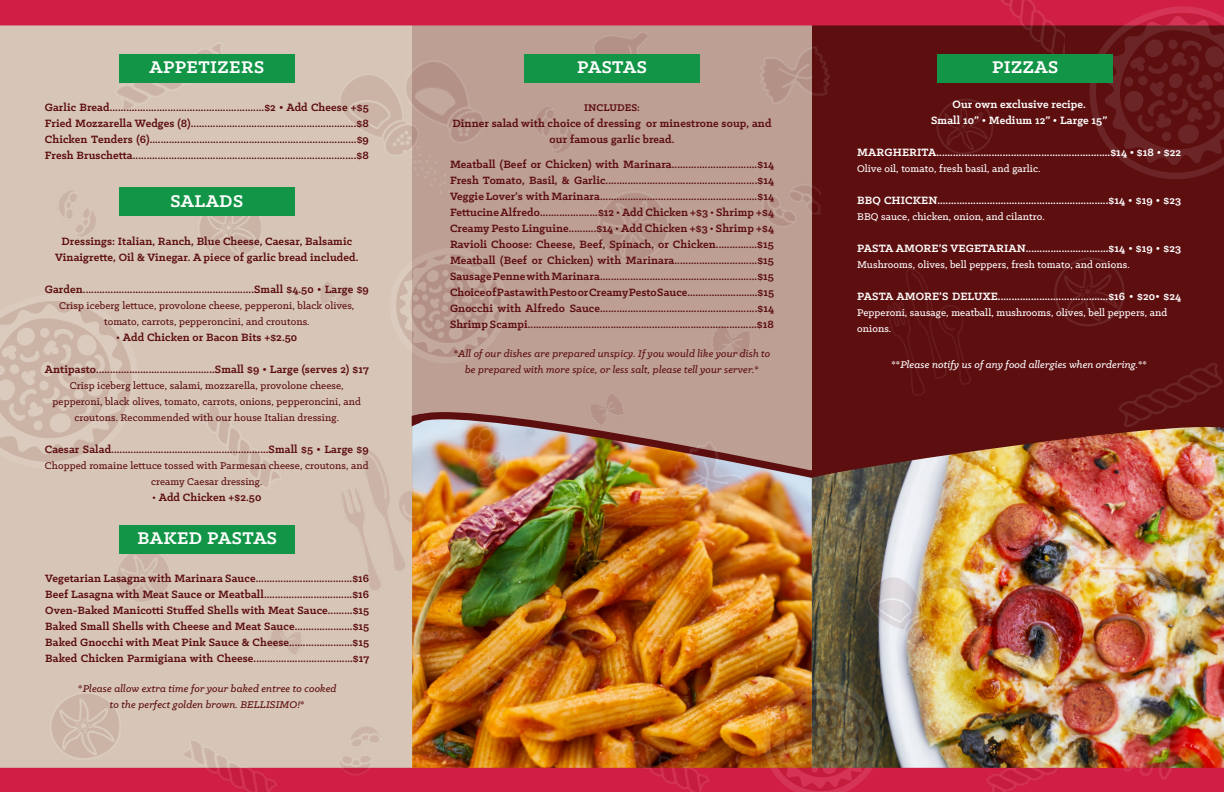
<style>
.page{position:relative;width:1224px;height:792px;background:#fff}
.page>*{position:absolute;margin:0;border:0;box-sizing:border-box;transform-origin:0 0}
.t1{font:700 19.2px "Klinic Slab";letter-spacing:.025em;color:#fff}
.t2{font:700 12px/16px "Klinic Slab";letter-spacing:.01em;color:#5d0e0f;text-align:center}
.t3{font:700 12px "Klinic Slab";letter-spacing:.01em;color:#fff}
.t4{font:500 11px/16px "Klinic Slab";letter-spacing:.01em;color:#5d0e0f;text-align:center}
.t5{font:italic 500 11px/16px "Klinic Slab";letter-spacing:.01em;color:#5d0e0f;text-align:center}
.t6{font:500 11px/16px "Klinic Slab";letter-spacing:.01em;color:#fff}
.t7{font:italic 500 11px "Klinic Slab";letter-spacing:.01em;color:#fff}
.t8{font:700 11px "Klinic Slab";letter-spacing:.01em;color:#5d0e0f}
.s1{font-weight:500;font-size:11px}
.s2{font-weight:700;font-style:normal}
</style>
<div class="page">
<img style="left:0;top:0;width:1224px;height:792px">
<img style="left:762px;top:681px;width:120px;height:111px">
<img style="left:578px;top:409px;width:187px;height:194px">
<img style="left:729px;top:11px;width:131px;height:132px">
<img style="left:574px;top:17px;width:79px;height:76px">
<img style="left:853px;top:548px;width:149px;height:144px">
<img style="left:470px;top:579px;width:142px;height:153px">
<img style="left:602px;top:710px;width:116px;height:82px">
<img style="left:455px;top:422px;width:81px;height:67px">
<img style="left:759px;top:176px;width:63px;height:79px">
<svg style="left:0;top:293px;width:139px;height:176px;background:#d3c0b2"></svg>
<img style="left:311px;top:427px;width:157px;height:187px">
<img style="left:329px;top:41px;width:161px;height:171px">
<img style="left:98px;top:525px;width:93px;height:103px">
<img style="left:305px;top:266px;width:60px;height:61px">
<img style="left:49px;top:176px;width:73px;height:72px">
<img style="left:190px;top:402px;width:95px;height:87px">
<img style="left:25px;top:672px;width:121px;height:108px">
<img style="left:198px;top:178px;width:64px;height:101px">
<svg style="left:1088px;top:5px;width:136px;height:175px;background:#70191e"></svg>
<div style="left:862px;top:250px;width:139px;height:166px;background:#5d0e0f"></div>
<img style="left:928px;top:83px;width:73px;height:88px">
<img style="left:694px;top:305px;width:73px;height:75px">
<img style="left:526px;top:93px;width:72px;height:71px">
<img style="left:997px;top:0;width:67px;height:54px">
<img style="left:1039px;top:238px;width:101px;height:108px">
<img style="left:568px;top:156px;width:132px;height:141px">
<img style="left:108px;top:13px;width:128px;height:129px">
<img style="left:982px;top:712px;width:105px;height:80px">
<img style="left:323px;top:715px;width:85px;height:77px">
<img style="left:255px;top:611px;width:60px;height:61px">
<img style="left:1021px;top:527px;width:86px;height:86px">
<img style="left:1011px;top:431px;width:61px;height:61px">
<svg style="left:389px;top:247px;width:119px;height:117px;background:#c1a59a"></svg>
<img style="left:1118px;top:492px;width:106px;height:300px">
<img style="left:171px;top:715px;width:114px;height:77px">
<img style="left:574px;top:377px;width:66px;height:66px">
<img style="left:1112px;top:333px;width:112px;height:124px">
<div style="left:119px;top:54px;width:175px;height:29px;background:#129546"></div>
<div style="left:119px;top:188px;width:175px;height:28px;background:#129546"></div>
<div style="left:524px;top:54px;width:176px;height:29px;background:#129546"></div>
<div style="left:938px;top:54px;width:175px;height:29px;background:#129546"></div>
<div style="left:120px;top:526px;width:175px;height:28px;background:#129546"></div>
<p class="t1" style="left:149px;top:55px;width:116px">APPETIZERS</p>
<p class="t2" style="left:45px;top:99px;width:326px">Garlic Bread........................................................$2 • Add Cheese +$5</p>
<p class="t2" style="left:45px;top:115px;width:326px">Fried Mozzarella Wedges (8)............................................................$8</p>
<p class="t2" style="left:45px;top:131px;width:326px">Chicken Tenders (6)...........................................................................$9</p>
<p class="t2" style="left:45px;top:147px;width:326px">Fresh Bruschetta.................................................................................$8</p>
<p class="t1" style="left:170px;top:188px;width:74px">SALADS</p>
<p class="t2" style="left:55px;top:233px;width:305px">Dressings: Italian, Ranch, Blue Cheese, Caesar, Balsamic<br>Vinaigrette, Oil &amp; Vinegar. A piece of garlic bread included.</p>
<p class="t2" style="left:45px;top:281px;width:326px">Garden..............................................................Small $4.50 • Large $9</p>
<p class="t4" style="left:59px;top:297px;width:297px">Crisp iceberg lettuce, provolone cheese, pepperoni, black olives, tomato, carrots, pepperoncini, and croutons.</p>
<p class="t2" style="left:116px;top:329px;width:182px"><span class="s1">•</span> Add Chicken or Bacon Bits +$2.50</p>
<p class="t2" style="left:45px;top:361px;width:326px">Antipasto...........................................Small $9 • Large (serves 2) $17</p>
<p class="t4" style="left:53px;top:377px;width:310px">Crisp iceberg lettuce, salami, mozzarella, provolone cheese, pepperoni, black olives, tomato, carrots, onions, pepperoncini, and croutons. Recommended with our house Italian dressing.</p>
<p class="t2" style="left:45px;top:441px;width:325px">Caesar Salad.........................................................Small $5 • Large $9</p>
<p class="t4" style="left:45px;top:457px;width:325px">Chopped romaine lettuce tossed with Parmesan cheese, croutons, and creamy Caesar dressing.</p>
<p class="t2" style="left:152px;top:489px;width:111px"><span class="s1">•</span> Add Chicken +$2.50</p>
<p class="t1" style="left:138px;top:526px;width:141px">BAKED PASTAS</p>
<p class="t2" style="left:45px;top:570px;width:326px">Vegetarian Lasagna with Marinara Sauce...................................$16</p>
<p class="t2" style="left:45px;top:586px;width:326px">Beef Lasagna with Meat Sauce or Meatball................................$16</p>
<p class="t2" style="left:45px;top:602px;width:326px">Oven-Baked Manicotti Stuffed Shells with Meat Sauce.........$15</p>
<p class="t2" style="left:45px;top:618px;width:326px">Baked Small Shells with Cheese and Meat Sauce.....................$15</p>
<p class="t2" style="left:45px;top:634px;width:326px">Baked Gnocchi with Meat Pink Sauce &amp; Cheese.......................$15</p>
<p class="t2" style="left:45px;top:650px;width:326px">Baked Chicken Parmigiana with Cheese....................................$17</p>
<p class="t5" style="left:78px;top:680px;width:260px"><span class="s2">*</span>Please allow extra time for your baked entree to cooked</p>
<p class="t5" style="left:110px;top:696px;width:196px">to the perfect golden brown. BELLISIMO!<span class="s2">*</span></p>
<p class="t1" style="left:577px;top:55px;width:71px">PASTAS</p>
<p class="t1" style="left:992px;top:55px;width:68px">PIZZAS</p>
<p class="t8" style="left:584px;top:100px;width:57px">INCLUDES:</p>
<p class="t2" style="left:452px;top:115px;width:321px">Dinner salad with choice of dressing or minestrone soup, and our famous garlic bread.</p>
<p class="t2" style="left:450px;top:156px;width:325px">Meatball (Beef or Chicken) with Marinara...............................$14</p>
<p class="t2" style="left:450px;top:172px;width:326px">Fresh Tomato, Basil, &amp; Garlic.......................................................$14</p>
<p class="t2" style="left:450px;top:188px;width:326px">Veggie Lover’s with Marinara.........................................................$14</p>
<p class="t2" style="left:450px;top:204px;width:325px">Fettucine Alfredo.....................$12 <span class="s1">•</span> Add Chicken +$3 <span class="s1">•</span> Shrimp +$4</p>
<p class="t2" style="left:450px;top:220px;width:326px">Creamy Pesto Linguine..........$14 <span class="s1">•</span> Add Chicken +$3 <span class="s1">•</span> Shrimp +$4</p>
<p class="t2" style="left:450px;top:236px;width:325px">Ravioli Choose: Cheese, Beef, Spinach, or Chicken...............$15</p>
<p class="t2" style="left:450px;top:252px;width:326px">Meatball (Beef or Chicken) with Marinara..............................$15</p>
<p class="t2" style="left:450px;top:268px;width:326px">Sausage Penne with Marinara.........................................................$15</p>
<p class="t2" style="left:450px;top:284px;width:326px">Choice of Pasta with Pesto or Creamy Pesto Sauce..........................$15</p>
<p class="t2" style="left:450px;top:300px;width:326px">Gnocchi with Alfredo Sauce.........................................................$14</p>
<p class="t2" style="left:450px;top:316px;width:326px">Shrimp Scampi...................................................................................$18</p>
<p class="t5" style="left:454px;top:345px;width:318px"><span class="s2">*</span>All of our dishes are prepared unspicy. If you would like your dish to be prepared with more spice, or less salt, please tell your server.<span class="s2">*</span></p>
<p class="t3" style="left:952px;top:96px;width:135px">Our own exclusive recipe.</p>
<p class="t3" style="left:931px;top:112px;width:178px">Small 10” • Medium 12” • Large 15”</p>
<p class="t3" style="left:857px;top:144px;width:326px">MARGHERITA...............................................................$14 • $18 • $22</p>
<p class="t6" style="left:857px;top:160px;width:185px">Olive oil, tomato, fresh basil, and garlic.</p>
<p class="t3" style="left:857px;top:192px;width:326px">BBQ CHICKEN..............................................................$14 • $19 • $23</p>
<p class="t6" style="left:857px;top:208px;width:189px">BBQ sauce, chicken, onion, and cilantro.</p>
<p class="t3" style="left:857px;top:240px;width:326px">PASTA AMORE’S VEGETARIAN..............................$14 • $19 • $23</p>
<p class="t6" style="left:857px;top:256px;width:274px">Mushrooms, olives, bell peppers, fresh tomato, and onions.</p>
<p class="t3" style="left:857px;top:288px;width:326px">PASTA AMORE’S DELUXE........................................$16 • $20• $24</p>
<p class="t6" style="left:857px;top:304px;width:312px">Pepperoni, sausage, meatball, mushrooms, olives, bell peppers, and onions.</p>
<p class="t7" style="left:891px;top:357px;width:257px"><span class="s2">**</span>Please notify us of any food allergies when ordering.<span class="s2">**</span></p>
</div>
